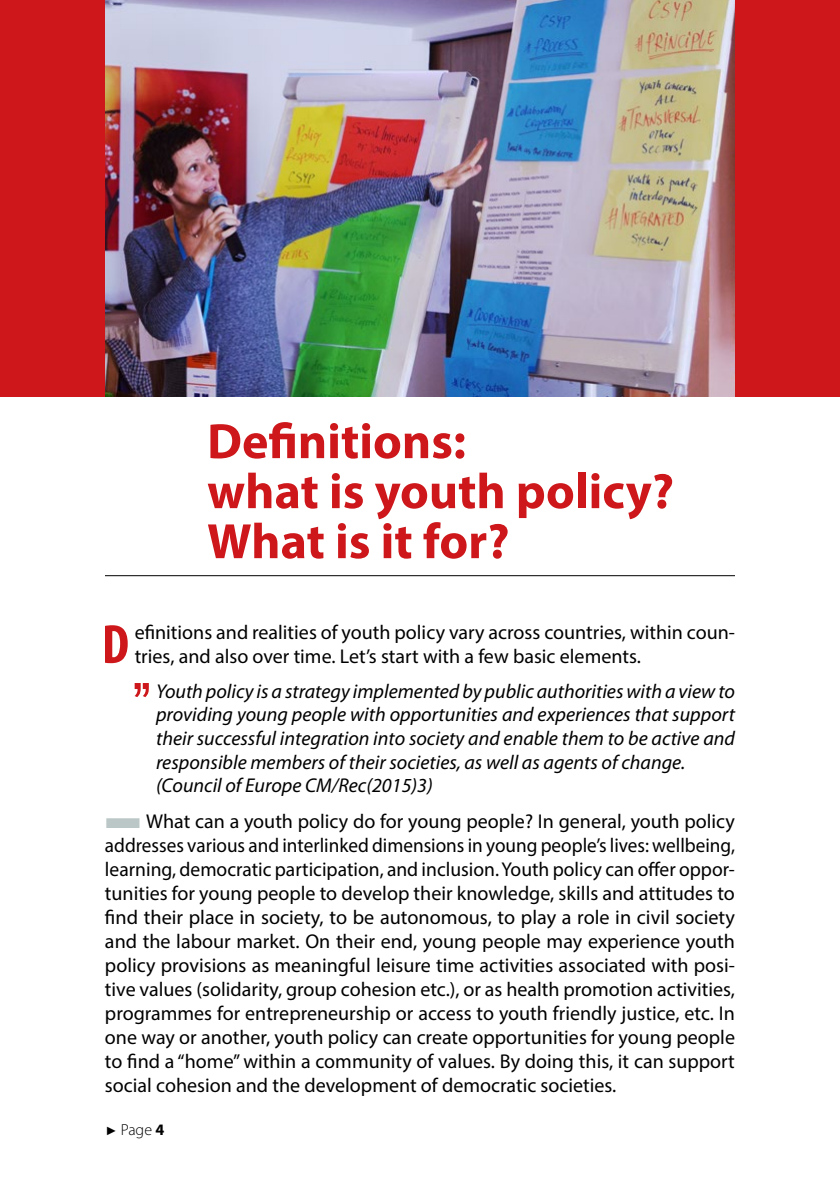
<style>
.page{position:relative;width:840px;height:1191px;background:#fff}
.page>*{position:absolute;margin:0;border:0;box-sizing:border-box;transform-origin:0 0}
.t1{font:700 condensed 55.6px "Myriad Pro";color:#cd171a}
.t2{font:700 50px/50px "Myriad Pro";color:#cd171a}
.t3{font:20px/24px "Myriad Pro";color:#000}
.t4{font:italic 20px/23.6px "Myriad Pro";color:#000}
.t5{font:300 16px "Myriad Pro";color:#000}
.s1{color:#bac7c6}
.s2{font-family:"Arial";font-weight:400;font-size:12px}
.s3{font-weight:700}
</style>
<div class="page">
<div style="left:0;top:0;width:839px;height:396px;background:#cd171a"></div>
<hr style="left:105px;top:575px;width:629px;height:1px;background:#000">
<svg style="left:135px;top:683px;width:14px;height:14px"></svg>
<img style="left:105px;top:0;width:629px;height:396px">
<h2 class="t2" style="left:207px;top:414px;width:468px">Definitions:<br>what is youth policy?<br>What is it for?</h2>
<h1 class="t1" style="left:102px;top:609px;width:29px">D</h1>
<p class="t3" style="left:135px;top:620px;width:601px">efinitions and realities of youth policy vary across countries, within coun&shy;tries, and also over time. Let’s start with a few basic elements.</p>
<p class="t4" style="left:156px;top:679px;width:580px">Youth policy is a strategy implemented by public authorities with a view to providing young people with opportunities and experiences that support their successful integration into society and enable them to be active and responsible members of their societies, as well as agents of change. (Council of Europe CM/Rec(2015)3)</p>
<p class="t3" style="left:105px;top:808px;width:631px;text-align:justify"><span class="s1">■</span>What can a youth policy do for young people? In general, youth policy addresses various and interlinked dimensions in young people’s lives: wellbeing, learning, democratic participation, and inclusion. Youth policy can offer oppor&shy;tunities for young people to develop their knowledge, skills and attitudes to find their place in society, to be autonomous, to play a role in civil society and the labour market. On their end, young people may experience youth policy provisions as meaningful leisure time activities associated with posi&shy;tive values (solidarity, group cohesion etc.), or as health promotion activities, programmes for entrepreneurship or access to youth friendly justice, etc. In one way or another, youth policy can create opportunities for young people to find a “home” within a community of values. By doing this, it can support social cohesion and the development of democratic societies.</p>
<p class="t5" style="left:105px;top:1120px;width:60px"><span class="s2">►</span> Page <span class="s3">4</span></p>
</div>
